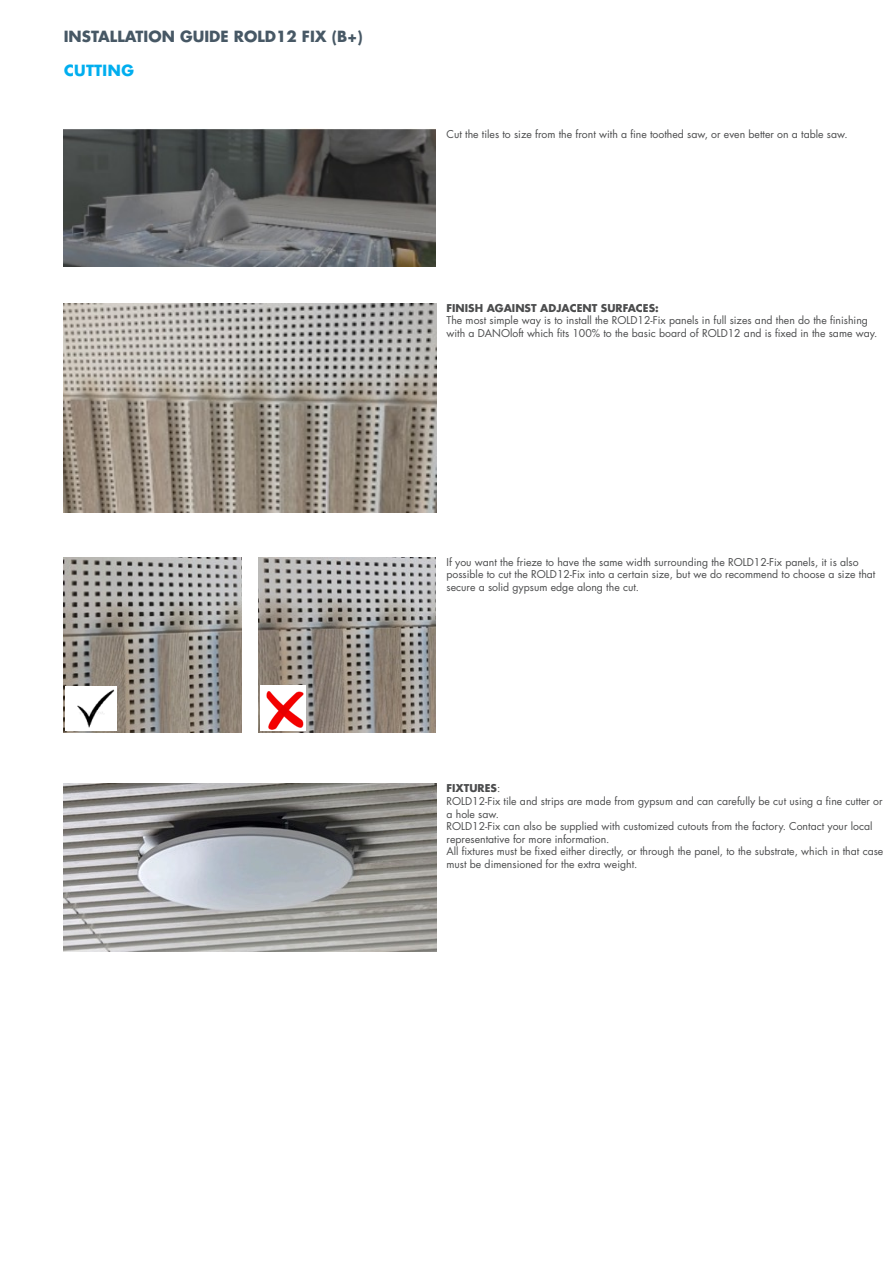
<style>
.page{position:relative;width:893px;height:1263px;background:#fff}
.page>*{position:absolute;margin:0;border:0;box-sizing:border-box;transform-origin:0 0}
.t1{font:700 15px "Futura Std";color:#475865}
.t2{font:700 15px "Futura";color:#00aeef}
.Brødtekst{font:10.5px/12.6px "Futura Std";color:#4b4c4d}
.Brødtekst-2{font:700 10.5px "Futura Std";color:#4b4c4d}
.s1{font-weight:400}
</style>
<div class="page">
<img style="left:64px;top:129px;width:372px;height:138px">
<img style="left:64px;top:303px;width:372px;height:210px">
<img style="left:64px;top:557px;width:178px;height:176px">
<img style="left:258px;top:557px;width:178px;height:176px">
<img style="left:66px;top:687px;width:51px;height:43px">
<img style="left:260px;top:685px;width:45px;height:45px">
<img style="left:64px;top:784px;width:372px;height:168px">
<p class="t1" style="left:64px;top:27px;width:301px">INSTALLATION GUIDE ROLD12 FIX (B+)</p>
<p class="t2" style="left:64px;top:60px;width:72px">CUTTING</p>
<p class="Brødtekst" style="left:446px;top:127px;width:403px">Cut the tiles to size from the front with a fine toothed saw, or even better on a table saw.</p>
<p class="Brødtekst-2" style="left:446px;top:301px;width:214px">FINISH AGAINST ADJACENT SURFACES:</p>
<p class="Brødtekst" style="left:446px;top:314px;width:432px">The most simple way is to install the ROLD12-Fix panels in full sizes and then do the finishing with a DANOloft which fits 100% to the basic board of ROLD12 and is fixed in the same way.</p>
<p class="Brødtekst" style="left:446px;top:556px;width:430px">If you want the frieze to have the same width surrounding the ROLD12-Fix panels, it is also possible to cut the ROLD12-Fix into a certain size, but we do recommend to choose a size that secure a solid gypsum edge along the cut.</p>
<p class="Brødtekst-2" style="left:446px;top:781px;width:55px">FIXTURES<span class="s1">:</span></p>
<p class="Brødtekst" style="left:446px;top:795px;width:438px">ROLD12-Fix tile and strips are made from gypsum and can carefully be cut using a fine cutter or a hole saw.</p>
<p class="Brødtekst" style="left:446px;top:820px;width:427px">ROLD12-Fix can also be supplied with customized cutouts from the factory. Contact your local representative for more information.</p>
<p class="Brødtekst" style="left:446px;top:845px;width:438px">All fixtures must be fixed either directly, or through the panel, to the substrate, which in that case must be dimensioned for the extra weight.</p>
</div>
